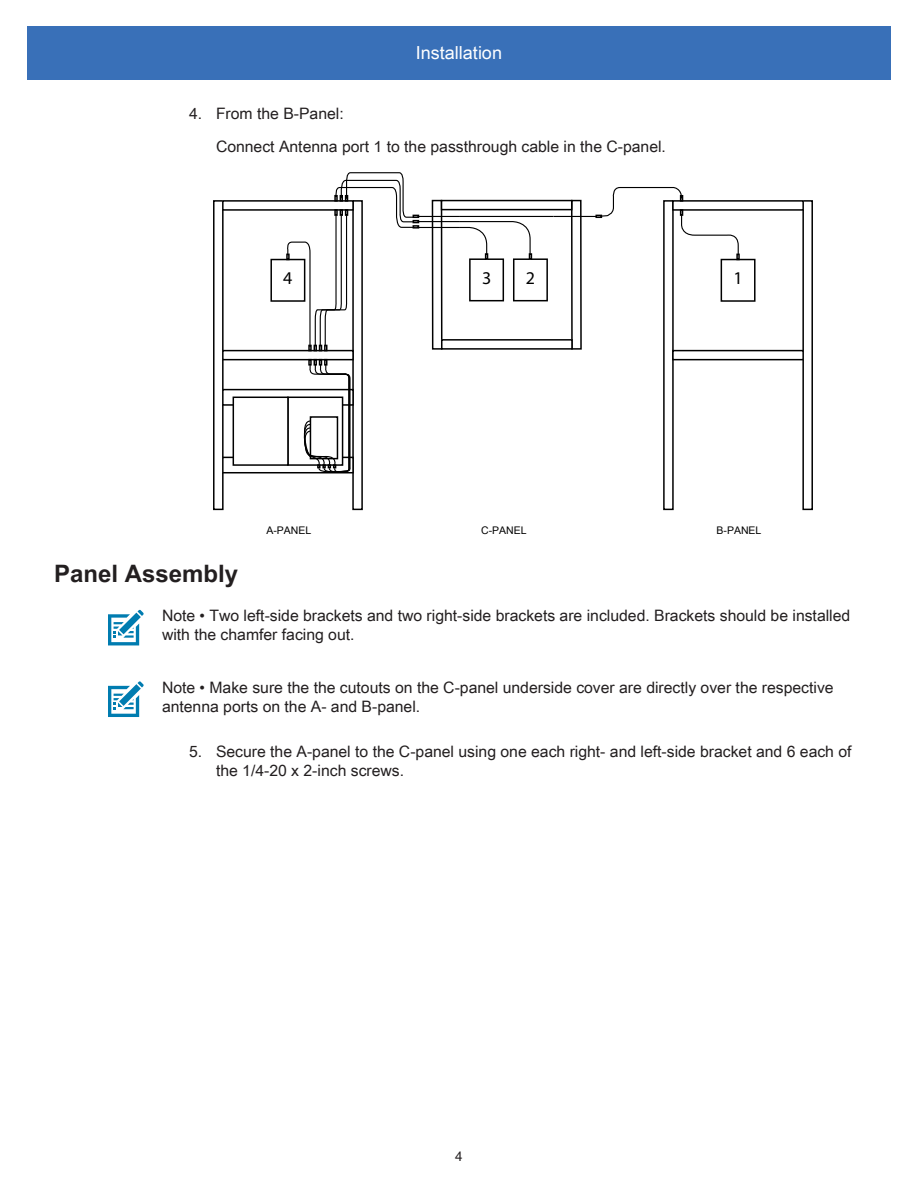
<style>
.page{position:relative;width:918px;height:1188px;background:#fff}
.page>*{position:absolute;margin:0;border:0;box-sizing:border-box;transform-origin:0 0}
._1_Heading1{font:700 24px "Arial Unicode MS";color:#231f20}
.t1{font:18px "Arial Unicode MS";color:#fff}
.t2{font:18px "Myriad Pro";color:#000}
.b1_Body4{font:15.75px/18.9px "Arial Unicode MS";color:#231f20}
.t3{font:13.5px "Arial Unicode MS";color:#231f20}
.t4{font:10.5px "Arial Unicode MS";color:#000}
</style>
<div class="page">
<div style="left:27px;top:26px;width:864px;height:54px;background:#3970b8"></div>
<div style="left:213px;top:200px;width:11px;height:310px;border:2px solid #000"></div>
<div style="left:352px;top:200px;width:11px;height:310px;border:2px solid #000"></div>
<div style="left:222px;top:350px;width:132px;height:10px;border:2px solid #000"></div>
<div style="left:222px;top:457px;width:132px;height:16px;border:2px solid #000"></div>
<svg style="left:232px;top:396px;width:70px;height:7px"></svg>
<div style="left:222px;top:389px;width:132px;height:17px;border:2px solid #000"></div>
<div style="left:288px;top:397px;width:55px;height:68px;background:#fff"></div>
<div style="left:287px;top:397px;width:56px;height:69px;border:2px solid #000"></div>
<div style="left:233px;top:397px;width:55px;height:68px;background:#fff"></div>
<div style="left:233px;top:397px;width:56px;height:69px;border:2px solid #000"></div>
<div style="left:270px;top:259px;width:35px;height:43px;border:2px solid #000"></div>
<div style="left:469px;top:258px;width:35px;height:43px;border:2px solid #000"></div>
<div style="left:513px;top:258px;width:35px;height:43px;border:2px solid #000"></div>
<div style="left:721px;top:259px;width:35px;height:43px;border:2px solid #000"></div>
<div style="left:222px;top:200px;width:132px;height:11px;border:2px solid #000"></div>
<div style="left:663px;top:200px;width:11px;height:310px;border:2px solid #000"></div>
<div style="left:802px;top:200px;width:11px;height:310px;border:2px solid #000"></div>
<div style="left:672px;top:350px;width:132px;height:10px;border:2px solid #000"></div>
<div style="left:672px;top:200px;width:132px;height:11px;border:2px solid #000"></div>
<div style="left:432px;top:200px;width:11px;height:150px;border:2px solid #000"></div>
<div style="left:571px;top:200px;width:11px;height:150px;border:2px solid #000"></div>
<div style="left:441px;top:339px;width:132px;height:11px;border:2px solid #000"></div>
<div style="left:441px;top:200px;width:131px;height:10px;border:2px solid #000"></div>
<svg style="left:595px;top:187px;width:145px;height:73px"></svg>
<svg style="left:286px;top:172px;width:133px;height:179px"></svg>
<svg style="left:302px;top:359px;width:49px;height:115px"></svg>
<hr style="left:553px;top:216px;width:43px;height:1px;background:#000">
<hr style="left:460px;top:216px;width:93px;height:1px;background:#000">
<hr style="left:418px;top:216px;width:42px;height:1px;background:#000">
<hr style="left:418px;top:227px;width:42px;height:1px;background:#000">
<svg style="left:459px;top:221px;width:73px;height:39px"></svg>
<hr style="left:418px;top:221px;width:42px;height:1px;background:#000">
<svg style="left:108px;top:610px;width:36px;height:35px"></svg>
<svg style="left:108px;top:681px;width:36px;height:36px"></svg>
<p class="t1" style="left:416px;top:40px;width:88px">Installation</p>
<p class="b1_Body4" style="left:189px;top:104px;width:156px">4. From the B-Panel:</p>
<p class="b1_Body4" style="left:216px;top:136px;width:452px">Connect Antenna port 1 to the passthrough cable in the C-panel.</p>
<p class="t2" style="left:283px;top:267px;width:11px">4</p>
<p class="t2" style="left:482px;top:267px;width:11px">3</p>
<p class="t2" style="left:526px;top:267px;width:11px">2</p>
<p class="t2" style="left:733px;top:267px;width:11px">1</p>
<p class="t4" style="left:266px;top:523px;width:46px">A-PANEL</p>
<p class="t4" style="left:481px;top:523px;width:47px">C-PANEL</p>
<p class="t4" style="left:717px;top:523px;width:46px">B-PANEL</p>
<p class="_1_Heading1" style="left:54px;top:556px;width:186px">Panel Assembly</p>
<p class="b1_Body4" style="left:162px;top:606px;width:690px">Note • Two left-side brackets and two right-side brackets are included. Brackets should be installed with the chamfer facing out.</p>
<p class="b1_Body4" style="left:162px;top:677px;width:673px">Note • Make sure the the cutouts on the C-panel underside cover are directly over the respective antenna ports on the A- and B-panel.</p>
<p class="b1_Body4" style="left:216px;top:742px;width:637px;text-indent:-27px">5. Secure the A-panel to the C-panel using one each right- and left-side bracket and 6 each of the 1/4-20 x 2-inch screws.</p>
<p class="t3" style="left:455px;top:1146px;width:9px">4</p>
</div>
